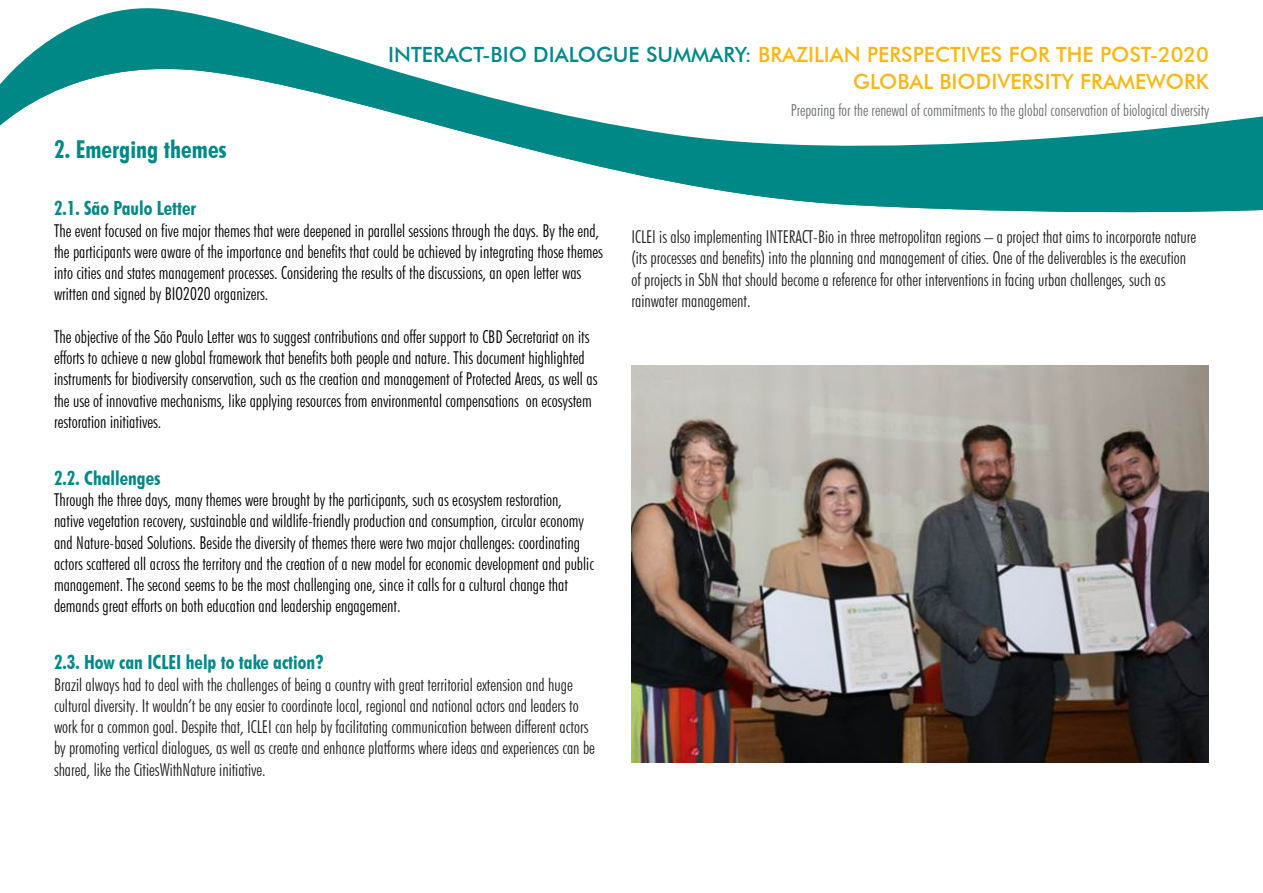
<style>
.page{position:relative;width:1263px;height:893px;background:#fff}
.page>*{position:absolute;margin:0;border:0;box-sizing:border-box;transform-origin:0 0}
.t1{font:700 condensed 24.6px "Futura BT";color:#008887}
.t2{font:500 21px/27px "Futura BT";color:#f8b717;text-align:right}
.t3{font:700 condensed 19.5px "Futura BT";color:#008887}
.t4{font:300 condensed 17.7px/21.3px "Futura BT";color:#000}
.t5{font:300 condensed 17.7px/21.3px "Futura BT";color:#231f20}
.t6{font:300 condensed 16.5px "Futura BT";color:#6e7175}
.s1{color:#008887}
</style>
<div class="page">
<img style="left:631px;top:366px;width:578px;height:396px">
<svg style="left:611px;top:169px;width:652px;height:44px;fill:#008887"></svg>
<svg style="left:0;top:8px;width:1263px;height:161px"></svg>
<p class="t2" style="left:388px;top:41px;width:822px"><span class="s1">INTERACT-BIO DIALOGUE SUMMARY:</span> BRAZILIAN PERSPECTIVES FOR THE POST-2020<br>GLOBAL BIODIVERSITY FRAMEWORK</p>
<p class="t6" style="left:791px;top:101px;width:420px">Preparing for the renewal of commitments to the global conservation of biological diversity</p>
<p class="t1" style="left:54px;top:135px;width:174px">2. Emerging themes</p>
<p class="t3" style="left:54px;top:197px;width:144px">2.1. São Paulo Letter</p>
<p class="t4" style="left:54px;top:220px;width:550px">The event focused on five major themes that were deepened in parallel sessions through the days. By the end, the participants were aware of the importance and benefits that could be achieved by integrating those themes into cities and states management processes. Considering the results of the discussions, an open letter was written and signed by BIO2020 organizers.</p>
<p class="t4" style="left:54px;top:326px;width:545px">The objective of the São Paulo Letter was to suggest contributions and offer support to CBD Secretariat on its efforts to achieve a new global framework that benefits both people and nature. This document highlighted instruments for biodiversity conservation, such as the creation and management of Protected Areas, as well as the use of innovative mechanisms, like applying resources from environmental compensations on ecosystem restoration initiatives.</p>
<p class="t3" style="left:54px;top:466px;width:108px">2.2. Challenges</p>
<p class="t4" style="left:54px;top:489px;width:542px">Through the three days, many themes were brought by the participants, such as ecosystem restoration, native vegetation recovery, sustainable and wildlife-friendly production and consumption, circular economy and Nature-based Solutions. Beside the diversity of themes there were two major challenges: coordinating actors scattered all across the territory and the creation of a new model for economic development and public management. The second seems to be the most challenging one, since it calls for a cultural change that demands great efforts on both education and leadership engagement.</p>
<p class="t3" style="left:54px;top:651px;width:271px">2.3. How can ICLEI help to take action?</p>
<p class="t5" style="left:54px;top:673px;width:542px">Brazil always had to deal with the challenges of being a country with great territorial extension and huge cultural diversity. It wouldn’t be any easier to coordinate local, regional and national actors and leaders to work for a common goal. Despite that, ICLEI can help by facilitating communication between different actors by promoting vertical dialogues, as well as create and enhance platforms where ideas and experiences can be shared, like the CitiesWithNature initiative.</p>
<p class="t5" style="left:631px;top:226px;width:566px">ICLEI is also implementing INTERACT-Bio in three metropolitan regions – a project that aims to incorporate nature (its processes and benefits) into the planning and management of cities. One of the deliverables is the execution of projects in SbN that should become a reference for other interventions in facing urban challenges, such as rainwater management.</p>
</div>
